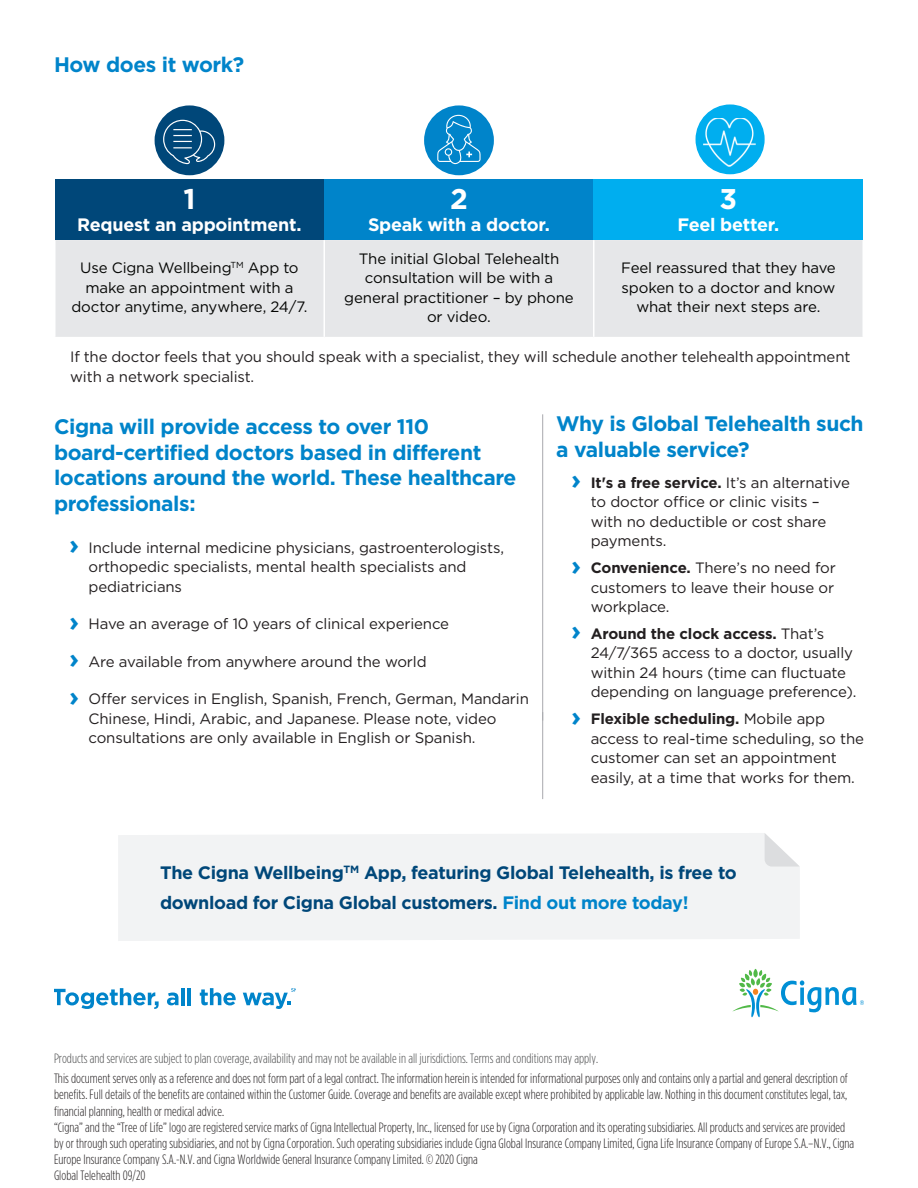
<style>
.page{position:relative;width:918px;height:1188px;background:#fff}
.page>*{position:absolute;margin:0;border:0;box-sizing:border-box;transform-origin:0 0}
.t1{font:700 28.5px "Gotham";color:#fff}
.ParaHDR{font:700 21px/25.5px "Gotham";letter-spacing:-.02em;color:#0084ca}
.ParaHDR-2{font:700 18px/30px "Gotham";letter-spacing:-.02em;color:#004779}
.TableHDR{font:700 18px "Gotham";letter-spacing:-.015em;color:#fff}
.BodyTXT{font:15px/19.5px "Gotham";letter-spacing:-.01em;color:#231f20}
.TableTXT{font:15px/19.5px "Gotham";letter-spacing:-.01em;color:#040503;text-align:center}
.t2{font:300 13.5px/16.2px "Gotham Condensed";color:#231f20;text-align:justify}
.Disclaimer{font:300 13.5px "Gotham Condensed";color:#4b4c4d}
.s1{font-weight:700;font-size:27px;color:#0084ca}
.s2{font-weight:700}
.s3{color:#0084ca}
</style>
<div class="page">
<div style="left:55px;top:180px;width:269px;height:60px;background:#004779"></div>
<div style="left:324px;top:180px;width:270px;height:60px;background:#0084ca"></div>
<div style="left:594px;top:180px;width:269px;height:60px;background:#00aeef"></div>
<div style="left:56px;top:240px;width:806px;height:97px;background:#e6e7e9"></div>
<hr style="left:324px;top:240px;width:1px;height:97px;background:#fff">
<hr style="left:593px;top:240px;width:1px;height:97px;background:#fff">
<div style="left:155px;top:105px;width:69px;height:70px;background:#004779;border-radius:50%"></div>
<svg style="left:163px;top:120px;width:52px;height:44px"></svg>
<div style="left:424px;top:105px;width:70px;height:70px;background:#0084ca;border-radius:50%"></div>
<svg style="left:437px;top:115px;width:44px;height:49px"></svg>
<hr style="left:542px;top:414px;width:1px;height:307px;background:#a8a9ad">
<hr style="left:542px;top:712px;width:1px;height:87px;background:#a8a9ad">
<div style="left:118px;top:833px;width:682px;height:108px;background:#f2f3f4"></div>
<svg style="left:765px;top:833px;width:35px;height:34px"></svg>
<svg style="left:733px;top:969px;width:131px;height:48px"></svg>
<div style="left:696px;top:105px;width:68px;height:69px;background:#00aeef;border-radius:50%"></div>
<div style="left:696px;top:104px;width:69px;height:70px;border:2px solid #00aeef;border-radius:50%"></div>
<img style="left:703px;top:118px;width:53px;height:48px">
<svg style="left:54px;top:988px;width:105px;height:21px"></svg>
<svg style="left:167px;top:993px;width:11px;height:12px"></svg>
<hr style="left:181px;top:988px;width:4px;height:17px;background:#0084ca">
<hr style="left:188px;top:988px;width:3px;height:17px;background:#0084ca">
<svg style="left:200px;top:988px;width:36px;height:17px"></svg>
<svg style="left:243px;top:988px;width:53px;height:21px"></svg>
<p class="ParaHDR" style="left:54px;top:51px;width:192px">How does it work?</p>
<p class="t1" style="left:183px;top:180px;width:14px">1</p>
<p class="TableHDR" style="left:77px;top:213px;width:226px">Request an appointment.</p>
<p class="t1" style="left:450px;top:180px;width:19px">2</p>
<p class="TableHDR" style="left:368px;top:213px;width:183px">Speak with a doctor.</p>
<p class="t1" style="left:720px;top:180px;width:19px">3</p>
<p class="TableHDR" style="left:678px;top:213px;width:103px">Feel better.</p>
<p class="TableTXT" style="left:71px;top:258px;width:238px">Use Cigna Wellbeing<sup>TM</sup> App to make an appointment with a doctor anytime, anywhere, 24/7.</p>
<p class="TableTXT" style="left:344px;top:248px;width:231px">The initial Global Telehealth consultation will be with a general practitioner – by phone or video.</p>
<p class="TableTXT" style="left:621px;top:258px;width:216px">Feel reassured that they have spoken to a doctor and know what their next steps are.</p>
<p class="BodyTXT" style="left:70px;top:347px;width:782px">If the doctor feels that you should speak with a specialist, they will schedule another telehealthappointment with a network specialist.</p>
<p class="ParaHDR" style="left:54px;top:414px;width:464px">Cigna will provide access to over 110 board-certified doctors based in different locations around the world. These healthcare professionals:</p>
<p class="BodyTXT" style="left:89px;top:537px;width:417px;text-indent:-19px"><span class="s1">›</span> Include internal medicine physicians, gastroenterologists, orthopedic specialists, mental health specialists and pediatricians</p>
<p class="BodyTXT" style="left:69px;top:614px;width:381px"><span class="s1">›</span> Have an average of 10 years of clinical experience</p>
<p class="BodyTXT" style="left:69px;top:651px;width:359px"><span class="s1">›</span> Are available from anywhere around the world</p>
<p class="BodyTXT" style="left:89px;top:689px;width:442px;text-indent:-19px"><span class="s1">›</span> Offer services in English, Spanish, French, German, Mandarin<br>Chinese, Hindi, Arabic, and Japanese. Please note, video consultations are only available in English or Spanish.</p>
<p class="ParaHDR" style="left:556px;top:411px;width:309px">Why is Global Telehealth such a valuable service?</p>
<p class="BodyTXT" style="left:591px;top:472px;width:261px;text-indent:-19px"><span class="s1">›</span> <span class="s2">It's a free service.</span> It’s an alternative to doctor office or clinic visits – with no deductible or cost share payments.</p>
<p class="BodyTXT" style="left:591px;top:558px;width:247px;text-align:justify;text-indent:-19px"><span class="s1">›</span> <span class="s2">Convenience.</span> There’s no need for customers to leave their house or workplace.</p>
<p class="BodyTXT" style="left:591px;top:623px;width:267px;text-indent:-19px"><span class="s1">›</span> <span class="s2">Around the clock access.</span> That’s 24/7/365 access to a doctor, usually within 24 hours (time can fluctuate depending on language preference).</p>
<p class="BodyTXT" style="left:591px;top:709px;width:275px;text-indent:-19px"><span class="s1">›</span> <span class="s2">Flexible scheduling.</span> Mobile app access to real-time scheduling, so the customer can set an appointment easily, at a time that works for them.</p>
<p class="ParaHDR-2" style="left:160px;top:858px;width:578px">The Cigna Wellbeing<sup>TM</sup> App, featuring Global Telehealth, is free to download for Cigna Global customers. <span class="s3">Find out more today!</span></p>
<p class="Disclaimer" style="left:54px;top:1051px;width:546px">Products and services are subject to plan coverage, availability and may not be available in all jurisdictions. Terms and conditions may apply.</p>
<p class="t2" style="left:54px;top:1070px;width:795px">This document serves only as a reference and does not form part of a legal contract. The information herein is intended for informational purposes only and contains only a partial and general description of benefits. Full details of the benefits are contained within the Customer Guide. Coverage and benefits are available except where prohibited by applicable law. Nothing in this document constitutes legal, tax, financial planning, health or medical advice.</p>
<p class="t2" style="left:54px;top:1119px;width:802px;text-align:left">“Cigna” and the “Tree of Life” logo are registered service marks of Cigna Intellectual Property, Inc., licensed for use by Cigna Corporation and its operating subsidiaries. All products and services are provided by or through such operating subsidiaries, and not by Cigna Corporation. Such operating subsidiaries include Cigna Global Insurance Company Limited, Cigna Life Insurance Company of Europe S.A.–N.V., Cigna<br>Europe Insurance Company S.A.-N.V. and Cigna Worldwide General Insurance Company Limited. © 2020 Cigna</p>
<p class="t2" style="left:54px;top:1167px;width:93px">Global Telehealth 09/20</p>
</div>
